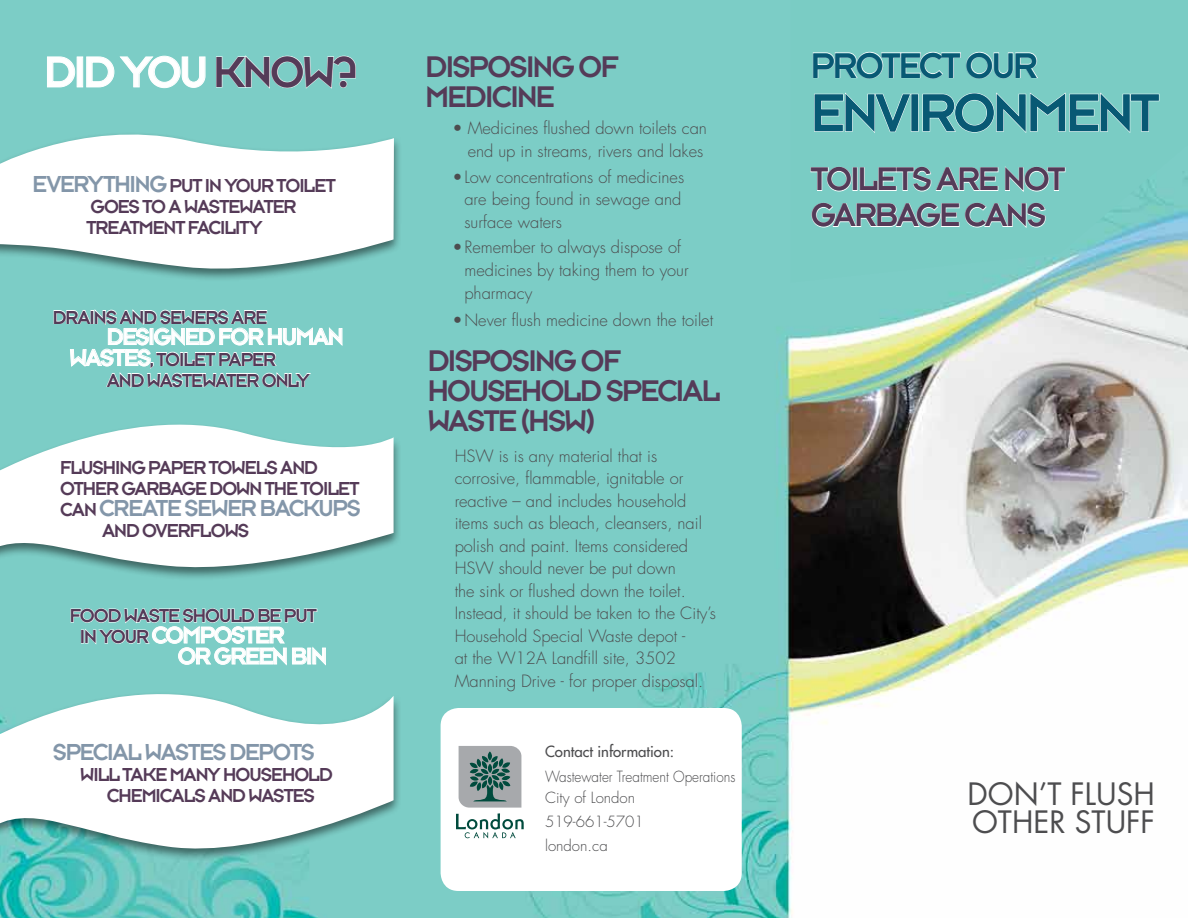
<style>
.page{position:relative;width:1188px;height:918px;background:#fff}
.page>*{position:absolute;margin:0;border:0;box-sizing:border-box;transform-origin:0 0}
.t1{font:55.35px "Typeface Six Pt Five";color:#085974}
.t2{font:45px "Typeface Six Pt Five";letter-spacing:-.05em;color:#fff}
.t3{font:37.05px "Typeface Six Pt Five";color:#085974}
.t4{font:33.9px/36px "Typeface Six Pt Five";letter-spacing:-.05em;color:#553b58}
.t5{font:31.05px/30px "Typeface Six Pt Five";letter-spacing:-.05em;color:#553b58}
.t6{font:30px/28.5px "Futura";color:#4d4d4f}
.t7{font:24px/21px "Typeface Six Pt Five";letter-spacing:-.05em;color:#fff}
.t8{font:24px "Typeface Six Pt Five";letter-spacing:-.05em;color:#8396a9}
.t9{font:19.5px/21px "Typeface Six Pt Five";letter-spacing:-.05em;color:#553b58}
.t10{font:300 16.5px/22.5px "Futura";color:#4d4d4f}
.t11{font:300 15px/21px "Futura";color:#4d4d4f;scale:.9 1}
.t12{font:300 15px/24.3px "Futura";color:#4d4d4f}
.t13{font:15px "Futura";color:#4d4d4f}
.s1{color:#553b58}
.s2{font-size:24px;color:#8396a9}
.s3{font-size:24px;color:#fff}
.s4{font-size:19.5px;color:#553b58}
</style>
<div class="page">
<img style="left:0;top:0;width:1188px;height:918px">
<img style="left:791px;top:0;width:397px;height:283px">
<svg style="left:70px;top:608px;width:256px;height:55px;background:#99d8d2"></svg>
<div style="left:0;top:422px;width:402px;height:159px;background:#000;opacity:.5"></div>
<svg style="left:0;top:400px;width:394px;height:175px"></svg>
<div style="left:0;top:691px;width:402px;height:171px;background:#000;opacity:.5"></div>
<svg style="left:0;top:663px;width:394px;height:197px"></svg>
<div style="left:0;top:132px;width:402px;height:150px;background:#000;opacity:.5"></div>
<svg style="left:0;top:117px;width:394px;height:160px"></svg>
<svg style="left:47px;top:56px;width:28px;height:32px"></svg>
<div style="left:77px;top:57px;width:6px;height:30px;border:1px solid #fff"></div>
<svg style="left:86px;top:55px;width:120px;height:33px;background:#8fd4ce"></svg>
<svg style="left:216px;top:55px;width:140px;height:33px;background:#91d5cf"></svg>
<svg style="left:33px;top:175px;width:97px;height:18px"></svg>
<svg style="left:136px;top:175px;width:200px;height:18px"></svg>
<svg style="left:90px;top:199px;width:207px;height:15px"></svg>
<svg style="left:86px;top:220px;width:177px;height:15px"></svg>
<svg style="left:53px;top:309px;width:290px;height:79px;background:#95d6d1"></svg>
<svg style="left:61px;top:460px;width:257px;height:15px"></svg>
<svg style="left:60px;top:481px;width:301px;height:36px"></svg>
<svg style="left:101px;top:523px;width:148px;height:15px"></svg>
<svg style="left:813px;top:52px;width:225px;height:27px;background:#94d5cf"></svg>
<svg style="left:814px;top:93px;width:97px;height:40px;background:#8dd3cc"></svg>
<div style="left:911px;top:94px;width:7px;height:37px;border:1px solid #fff"></div>
<svg style="left:922px;top:93px;width:238px;height:40px;background:#8cd3cc"></svg>
<svg style="left:810px;top:167px;width:42px;height:25px"></svg>
<svg style="left:859px;top:167px;width:140px;height:25px;background:#97d7d0"></svg>
<svg style="left:1005px;top:167px;width:61px;height:25px;background:#96d6d0"></svg>
<svg style="left:811px;top:203px;width:235px;height:25px;background:#97d7d1"></svg>
<svg style="left:53px;top:743px;width:262px;height:18px"></svg>
<svg style="left:80px;top:767px;width:253px;height:15px"></svg>
<svg style="left:107px;top:788px;width:208px;height:15px"></svg>
<div style="left:441px;top:708px;width:301px;height:183px;background:#fff;border-radius:18px"></div>
<svg style="left:456px;top:746px;width:68px;height:92px"></svg>
<h2 class="t2" style="left:44px;top:45px;width:314px">DID YOU <span class="s1">KNOW?</span></h2>
<p class="t9" style="left:86px;top:175px;width:251px;text-indent:-54px"><span class="s2">EVERYTHING</span> PUT IN YOUR TOILET<br>GOES TO A WASTEWATER<br>TREATMENT FACILITY</p>
<p class="t9" style="left:53px;top:307px;width:216px">DRAINS AND SEWERS ARE</p>
<h3 class="t7" style="left:107px;top:326px;width:238px">DESIGNED FOR HUMAN</h3>
<p class="t9" style="left:107px;top:349px;width:205px;text-indent:-37px"><span class="s3">WASTES</span>, TOILET PAPER<br>AND WASTEWATER ONLY</p>
<p class="t9" style="left:60px;top:457px;width:301px">FLUSHING PAPER TOWELS AND<br>OTHER GARBAGE DOWN THE TOILET</p>
<h3 class="t8" style="left:60px;top:494px;width:302px"><span class="s4">CAN</span> CREATE SEWER BACKUPS</h3>
<p class="t9" style="left:102px;top:520px;width:149px">AND OVERFLOWS</p>
<p class="t9" style="left:70px;top:605px;width:249px">FOOD WASTE SHOULD BE PUT</p>
<h3 class="t7" style="left:178px;top:625px;width:151px;text-indent:-98px"><span class="s4">IN YOUR</span> COMPOSTER<br>OR GREEN BIN</h3>
<h3 class="t8" style="left:53px;top:738px;width:264px">SPECIAL WASTES DEPOTS</h3>
<p class="t9" style="left:80px;top:764px;width:254px;text-align:center">WILL TAKE MANY HOUSEHOLD<br>CHEMICALS AND WASTES</p>
<h3 class="t5" style="left:425px;top:51px;width:192px">DISPOSING OF<br>MEDICINE</h3>
<p class="t10" style="left:452px;top:118px;width:256px;text-align:right">• Medicines flushed down toilets can end up in streams, rivers and lakes</p>
<p class="t10" style="left:464px;top:166px;width:221px;text-indent:-12px">•Low concentrations of medicines are being found in sewage and surface waters</p>
<p class="t10" style="left:464px;top:237px;width:226px;text-indent:-12px">•Remember to always dispose of medicines by taking them to your pharmacy</p>
<p class="t10" style="left:452px;top:309px;width:262px">•Never flush medicine down the toilet</p>
<h3 class="t5" style="left:428px;top:346px;width:294px">DISPOSING OF<br>HOUSEHOLD SPECIAL<br>WASTE (HSW)</h3>
<p class="t10" style="left:455px;top:445px;width:263px">HSW is is any material that is corrosive, flammable, ignitable or reactive – and includes household items such as bleach, cleansers, nail polish and paint. Items considered HSW should never be put down<br>the sink or flushed down the toilet.<br>Instead, it should be taken to the City’s Household Special Waste depot -<br>at the W12A Landfill site, 3502<br>Manning Drive - for proper disposal.</p>
<p class="t13" style="left:545px;top:742px;width:131px">Contact information:</p>
<p class="t11" style="left:545px;top:766px;width:213px">Wastewater Treatment Operations<br>City of London</p>
<p class="t12" style="left:545px;top:810px;width:100px">519-661-5701 london.ca</p>
<h3 class="t3" style="left:811px;top:43px;width:23px">PROTECT</h3>
<h3 class="t3" style="left:965px;top:43px;width:25px">OUR</h3>
<h1 class="t1" style="left:811px;top:80px;width:33px">ENVIRONMENT</h1>
<h3 class="t4" style="left:811px;top:161px;width:256px">TOILETS ARE NOT<br>GARBAGE CANS</h3>
<h3 class="t6" style="left:968px;top:780px;width:189px">DON’T FLUSH<br>OTHER STUFF</h3>
</div>
